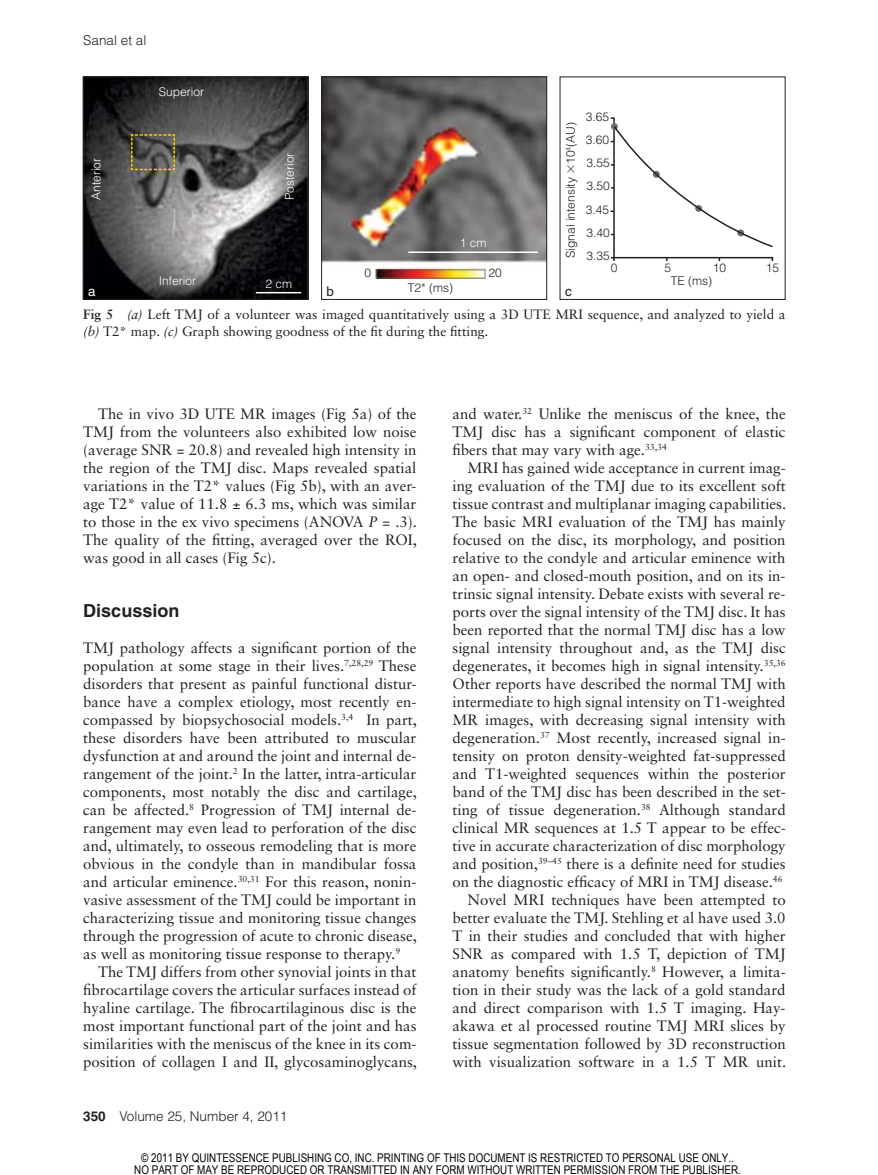
<style>
.page{position:relative;width:878px;height:1175px;background:#fff}
.page>*{position:absolute;margin:0;border:0;box-sizing:border-box;transform-origin:0 0}
.t1{font:700 18px "Helvetica LT Std";color:#221f20}
.t2{font:15px/18px "Sabon LT Std";color:#221f20;text-align:justify}
.t3{font:13.5px/16.5px "Sabon LT Std";color:#221f20}
.t4{font:300 13.5px "Helvetica LT Std";color:#221f20}
.t5{font:13.5px "Helvetica LT Std";color:#221f20}
.t6{font:13.5px "Helvetica LT Std";color:#fff}
.t7{font:12px/12px "Arial Narrow";color:#000;text-align:center}
.t8{font:300 12px/23.1px "Helvetica LT Std";color:#221f20;text-align:justify}
.t9{font:300 12px "Helvetica LT Std";color:#fff}
.s1{font-weight:700}
.s2{font-style:italic}
</style>
<div class="page">
<svg style="left:610px;top:117px;width:164px;height:144px"></svg>
<img style="left:85px;top:78px;width:221px;height:220px">
<div style="left:83px;top:76px;width:225px;height:224px;border:1px solid #221f20"></div>
<svg style="left:130px;top:133px;width:46px;height:38px;background:#615d4b"></svg>
<hr style="left:256px;top:292px;width:45px;height:1px;background:#fff">
<img style="left:323px;top:78px;width:222px;height:200px">
<div style="left:321px;top:76px;width:226px;height:224px;border:1px solid #221f20"></div>
<hr style="left:408px;top:251px;width:130px;height:2px;background:#fff">
<p class="t4" style="left:83px;top:32px;width:65px">Sanal et al</p>
<p class="t9" style="left:159px;top:84px;width:47px">Superior</p>
<p class="t9" style="left:89px;top:200px;width:44px;rotate:-90deg">Anterior</p>
<p class="t9" style="left:282px;top:200px;width:49px;rotate:-90deg">Posterior</p>
<p class="t9" style="left:460px;top:235px;width:28px">1 cm</p>
<p class="t8" style="left:559px;top:258px;width:137px;rotate:-90deg">Signal intensity 10<sup>4</sup>(AU)</p>
<p class="t8" style="left:364px;top:260px;width:8px">0</p>
<p class="t8" style="left:488px;top:260px;width:15px">20</p>
<p class="t8" style="left:408px;top:276px;width:47px">T2* (ms)</p>
<p class="t9" style="left:159px;top:273px;width:39px">Inferior</p>
<p class="t9" style="left:265px;top:276px;width:28px">2 cm</p>
<p class="t5" style="left:326px;top:283px;width:9px">b</p>
<p class="t6" style="left:88px;top:283px;width:9px">a</p>
<p class="t5" style="left:565px;top:283px;width:8px">c</p>
<p class="t8" style="left:586px;top:105px;width:25px">3.65</p>
<p class="t8" style="left:586px;top:151px;width:25px">3.55</p>
<p class="t8" style="left:586px;top:198px;width:25px">3.45<br>3.40<br>3.35</p>
<p class="t8" style="left:586px;top:128px;width:25px">3.60</p>
<p class="t8" style="left:586px;top:174px;width:25px">3.50</p>
<p class="t8" style="left:610px;top:256px;width:8px">0</p>
<p class="t8" style="left:664px;top:256px;width:8px">5</p>
<p class="t8" style="left:712px;top:256px;width:15px">10</p>
<p class="t8" style="left:671px;top:269px;width:43px">TE (ms)</p>
<p class="t8" style="left:765px;top:256px;width:15px">15</p>
<p class="t3" style="left:83px;top:306px;width:703px"><span class="s1">Fig 5</span> <span class="s2">(a)</span> Left TMJ of a volunteer was imaged quantitatively using a 3D UTE MRI sequence, and analyzed to yield a <span class="s2">(b)</span> T2* map. <span class="s2">(c)</span> Graph showing goodness of the fit during the fitting.</p>
<p class="t2" style="left:83px;top:404px;width:335px;text-indent:15px">The in vivo 3D UTE MR images (Fig 5a) of the TMJ from the volunteers also exhibited low noise (average SNR = 20.8) and revealed high intensity in the region of the TMJ disc. Maps revealed spatial variations in the T2* values (Fig 5b), with an aver&shy;age T2* value of 11.8 ± 6.3 ms, which was similar to those in the ex vivo specimens (ANOVA <span class="s2">P</span> = .3).<br>The quality of the fitting, averaged over the ROI, was good in all cases (Fig 5c).</p>
<p class="t1" style="left:83px;top:599px;width:98px">Discussion</p>
<p class="t2" style="left:83px;top:638px;width:335px">TMJ pathology affects a significant portion of the population at some stage in their lives.<sup>7,28,29</sup> These disorders that present as painful functional distur&shy;bance have a complex etiology, most recently en&shy;compassed by biopsychosocial models.<sup>3,4</sup> In part, these disorders have been attributed to muscular dysfunction at and around the joint and internal de&shy;rangement of the joint.<sup>2</sup> In the latter, intra-articular components, most notably the disc and cartilage, can be affected.<sup>8</sup> Progression of TMJ internal de&shy;rangement may even lead to perforation of the disc and, ultimately, to osseous remodeling that is more obvious in the condyle than in mandibular fossa and articular eminence.<sup>30,31</sup> For this reason, nonin&shy;vasive assessment of the TMJ could be important in characterizing tissue and monitoring tissue changes through the progression of acute to chronic disease, as well as monitoring tissue response to therapy.<sup>9</sup></p>
<p class="t2" style="left:83px;top:962px;width:335px;text-indent:15px">The TMJ differs from other synovial joints in that fibrocartilage covers the articular surfaces instead of hyaline cartilage. The fibrocartilaginous disc is the most important functional part of the joint and has similarities with the meniscus of the knee in its com&shy;position of collagen I and II, glycosaminoglycans,</p>
<p class="t4" style="left:83px;top:1107px;width:206px"><span class="s1">350</span> Volume 25, Number 4, 2011</p>
<p class="t2" style="left:452px;top:404px;width:335px">and water.<sup>32</sup> Unlike the meniscus of the knee, the TMJ disc has a significant component of elastic fibers that may vary with age.<sup>33,34</sup></p>
<p class="t2" style="left:467px;top:458px;width:319px">MRI has gained wide acceptance in current imag-</p>
<p class="t2" style="left:452px;top:476px;width:335px">ing evaluation of the TMJ due to its excellent soft</p>
<p class="t2" style="left:452px;top:494px;width:335px">tissue contrast and multiplanar imaging capabilities.</p>
<p class="t2" style="left:452px;top:512px;width:335px">The basic MRI evaluation of the TMJ has mainly</p>
<p class="t2" style="left:452px;top:530px;width:334px">focused on the disc, its morphology, and position</p>
<p class="t2" style="left:452px;top:548px;width:334px">relative to the condyle and articular eminence with</p>
<p class="t2" style="left:452px;top:566px;width:334px">an open- and closed-mouth position, and on its in-</p>
<p class="t2" style="left:452px;top:584px;width:334px">trinsic signal intensity. Debate exists with several re-</p>
<p class="t2" style="left:452px;top:602px;width:335px">ports over the signal intensity of the TMJ disc. It has</p>
<p class="t2" style="left:452px;top:620px;width:334px">been reported that the normal TMJ disc has a low</p>
<p class="t2" style="left:452px;top:638px;width:334px">signal intensity throughout and, as the TMJ disc</p>
<p class="t2" style="left:452px;top:656px;width:335px">degenerates, it becomes high in signal intensity.<sup>35,36</sup></p>
<p class="t2" style="left:452px;top:674px;width:335px">Other reports have described the normal TMJ with</p>
<p class="t2" style="left:452px;top:692px;width:334px">intermediate to high signal intensity on T1-weighted</p>
<p class="t2" style="left:452px;top:710px;width:334px">MR images, with decreasing signal intensity with</p>
<p class="t2" style="left:452px;top:728px;width:335px">degeneration.<sup>37</sup> Most recently, increased signal in-</p>
<p class="t2" style="left:452px;top:746px;width:334px">tensity on proton density-weighted fat-suppressed</p>
<p class="t2" style="left:452px;top:764px;width:334px">and T1-weighted sequences within the posterior</p>
<p class="t2" style="left:452px;top:782px;width:335px">band of the TMJ disc has been described in the set-</p>
<p class="t2" style="left:452px;top:800px;width:334px">ting of tissue degeneration.<sup>38</sup> Although standard</p>
<p class="t2" style="left:452px;top:818px;width:335px">clinical MR sequences at 1.5 T appear to be effec-</p>
<p class="t2" style="left:452px;top:836px;width:334px">tive in accurate characterization of disc morphology</p>
<p class="t2" style="left:452px;top:854px;width:334px">and position,<sup>39–45</sup> there is a definite need for studies</p>
<p class="t2" style="left:452px;top:872px;width:332px">on the diagnostic efficacy of MRI in TMJ disease.<sup>46</sup></p>
<p class="t2" style="left:467px;top:890px;width:320px">Novel MRI techniques have been attempted to</p>
<p class="t2" style="left:452px;top:908px;width:334px">better evaluate the TMJ. Stehling et al have used 3.0</p>
<p class="t2" style="left:452px;top:926px;width:334px">T in their studies and concluded that with higher</p>
<p class="t2" style="left:452px;top:944px;width:20px">SNR</p>
<p class="t2" style="left:452px;top:944px;width:335px;text-indent:38px">as compared with 1.5 T, depiction of TMJ anatomy benefits significantly.<sup>8</sup> However, a limita&shy;tion in their study was the lack of a gold standard and direct comparison with 1.5 T imaging. Hay&shy;akawa et al processed routine TMJ MRI slices by tissue segmentation followed by 3D reconstruction with visualization software in a 1.5 T MR unit.</p>
<p class="t7" style="left:134px;top:1151px;width:608px">© 2011 BY QUINTESSENCE PUBLISHING CO, INC. PRINTING OF THIS DOCUMENT IS RESTRICTED TO PERSONAL USE ONLY..<br>NO PART OF MAY BE REPRODUCED OR TRANSMITTED IN ANY FORM WITHOUT WRITTEN PERMISSION FROM THE PUBLISHER.</p>
</div>
